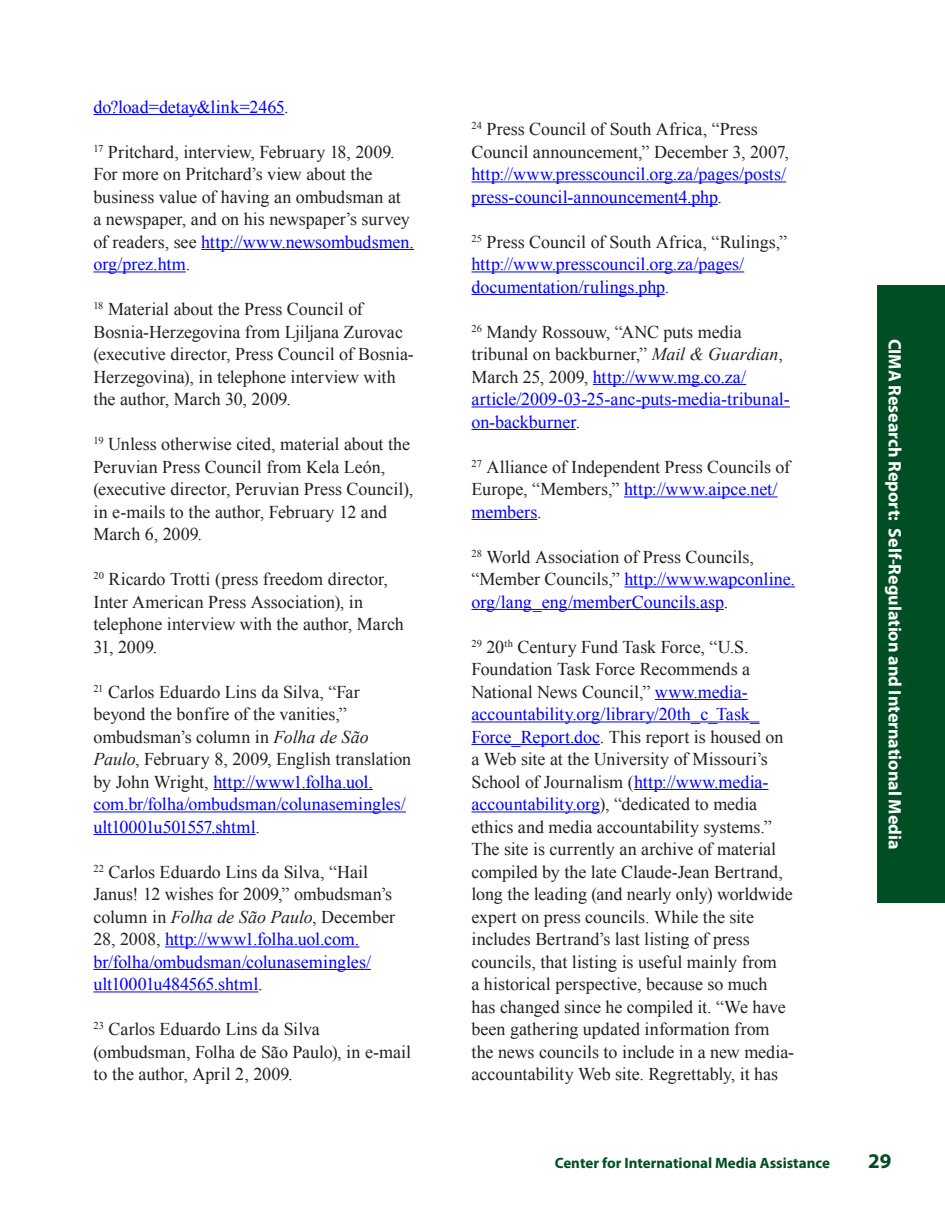
<style>
.page{position:relative;width:945px;height:1215px;background:#fff}
.page>*{position:absolute;margin:0;border:0;box-sizing:border-box;transform-origin:0 0}
.t1{font:700 21px "Myriad Pro";color:#004f24}
.Endnote_Text{font:18px/22.5px "Times New Roman";color:#231f20}
.Endnote_Text-2{font:18px/22.5px "Times New Roman";color:#00f}
.t2{font:700 18px "Myriad Pro";color:#fff}
.t3{font:700 15px "Myriad Pro";color:#004f24}
.s1{color:#231f20}
.s2{color:#00f}
.s3{font-style:italic}
.s4{font-style:italic;color:#231f20}
</style>
<div class="page">
<div style="left:878px;top:285px;width:67px;height:618px;background:#004f24"></div>
<hr style="left:93px;top:114px;width:191px;height:1px;background:#00f">
<hr style="left:201px;top:249px;width:213px;height:1px;background:#00f">
<hr style="left:93px;top:272px;width:93px;height:1px;background:#00f">
<hr style="left:213px;top:789px;width:160px;height:1px;background:#00f">
<hr style="left:93px;top:812px;width:313px;height:1px;background:#00f">
<hr style="left:93px;top:834px;width:163px;height:1px;background:#00f">
<hr style="left:165px;top:947px;width:194px;height:1px;background:#00f">
<hr style="left:93px;top:969px;width:278px;height:1px;background:#00f">
<hr style="left:93px;top:992px;width:165px;height:1px;background:#00f">
<hr style="left:471px;top:182px;width:315px;height:1px;background:#00f">
<hr style="left:471px;top:204px;width:247px;height:1px;background:#00f">
<hr style="left:471px;top:272px;width:273px;height:1px;background:#00f">
<hr style="left:471px;top:294px;width:194px;height:1px;background:#00f">
<hr style="left:593px;top:384px;width:153px;height:1px;background:#00f">
<hr style="left:471px;top:407px;width:319px;height:1px;background:#00f">
<hr style="left:471px;top:429px;width:105px;height:1px;background:#00f">
<hr style="left:624px;top:497px;width:154px;height:1px;background:#00f">
<hr style="left:471px;top:519px;width:66px;height:1px;background:#00f">
<hr style="left:624px;top:587px;width:171px;height:1px;background:#00f">
<hr style="left:471px;top:609px;width:253px;height:1px;background:#00f">
<hr style="left:655px;top:699px;width:93px;height:1px;background:#00f">
<hr style="left:471px;top:722px;width:288px;height:1px;background:#00f">
<hr style="left:471px;top:744px;width:129px;height:1px;background:#00f">
<hr style="left:634px;top:789px;width:134px;height:1px;background:#00f">
<hr style="left:471px;top:812px;width:129px;height:1px;background:#00f">
<p class="Endnote_Text-2" style="left:93px;top:95px;width:197px">do?load=detay&amp;link=2465<span class="s1">.</span></p>
<p class="Endnote_Text" style="left:93px;top:140px;width:322px"><sup>17</sup> Pritchard, interview, February 18, 2009.<br>For more on Pritchard’s view about the business value of having an ombudsman at<br>a newspaper, and on his newspaper’s survey of readers, see <span class="s2">http://www.newsombudsmen. org/prez.htm</span>.</p>
<p class="Endnote_Text" style="left:93px;top:297px;width:322px"><sup>18</sup> Material about the Press Council of Bosnia-Herzegovina from Ljiljana Zurovac (executive director, Press Council of Bosnia-Herzegovina), in telephone interview with the author, March 30, 2009.</p>
<p class="Endnote_Text" style="left:93px;top:432px;width:321px"><sup>19</sup> Unless otherwise cited, material about the Peruvian Press Council from Kela León, (executive director, Peruvian Press Council), in e-mails to the author, February 12 and March 6, 2009.</p>
<p class="Endnote_Text" style="left:93px;top:567px;width:312px"><sup>20</sup> Ricardo Trotti (press freedom director, Inter American Press Association), in telephone interview with the author, March 31, 2009.</p>
<p class="Endnote_Text" style="left:93px;top:680px;width:319px"><sup>21</sup> Carlos Eduardo Lins da Silva, “Far beyond the bonfire of the vanities,” ombudsman’s column in <span class="s3">Folha de São Paulo</span>, February 8, 2009, English translation by John Wright, <span class="s2">http://www1.folha.uol. com.br/folha/ombudsman/colunasemingles/ ult10001u501557.shtml</span>.</p>
<p class="Endnote_Text" style="left:93px;top:860px;width:303px"><sup>22</sup> Carlos Eduardo Lins da Silva, “Hail Janus! 12 wishes for 2009,” ombudsman’s column in <span class="s3">Folha de São Paulo</span>, December 28, 2008, <span class="s2">http://www1.folha.uol.com. br/folha/ombudsman/colunasemingles/ ult10001u484565.shtml</span>.</p>
<p class="Endnote_Text" style="left:93px;top:1017px;width:319px"><sup>23</sup> Carlos Eduardo Lins da Silva (ombudsman, Folha de São Paulo), in e-mail to the author, April 2, 2009.</p>
<p class="Endnote_Text-2" style="left:471px;top:117px;width:319px"><sup>24</sup> <span class="s1">Press Council of South Africa, “Press Council announcement,” December 3, 2007, </span>http://www.presscouncil.org.za/pages/posts/ press-council-announcement4.php<span class="s1">.</span></p>
<p class="Endnote_Text-2" style="left:472px;top:230px;width:317px"><sup>25</sup> <span class="s1">Press Council of South Africa, “Rulings,” </span>http://www.presscouncil.org.za/pages/ documentation/rulings.php<span class="s1">.</span></p>
<p class="Endnote_Text-2" style="left:472px;top:320px;width:320px"><sup>26</sup> <span class="s1">Mandy Rossouw, “ANC puts media tribunal on backburner,”</span> <span class="s4">Mail &amp; Guardian</span><span class="s1">, March 25, 2009,</span> http://www.mg.co.za/ article/2009-03-25-anc-puts-media-tribunal&shy;on-backburner<span class="s1">.</span></p>
<p class="Endnote_Text" style="left:472px;top:455px;width:320px"><sup>27</sup> Alliance of Independent Press Councils of<br>Europe, “Members,” <span class="s2">http://www.aipce.net/ members</span>.</p>
<p class="Endnote_Text-2" style="left:472px;top:545px;width:325px"><sup>28</sup> <span class="s1">World Association of Press Councils, “Member Councils,”</span> http://www.wapconline. org/lang_eng/memberCouncils.asp<span class="s1">.</span></p>
<p class="Endnote_Text" style="left:472px;top:635px;width:324px"><sup>29</sup> 20<sup>th</sup> Century Fund Task Force, “U.S.<br>Foundation Task Force Recommends a National News Council,” <span class="s2">www.media&shy;accountability.org/library/20th_c_Task_ Force_Report.doc</span>. This report is housed on a Web site at the University of Missouri’s School of Journalism (<span class="s2">http://www.media&shy;accountability.org</span>), “dedicated to media ethics and media accountability systems.” The site is currently an archive of material compiled by the late Claude-Jean Bertrand, long the leading (and nearly only) worldwide expert on press councils. While the site includes Bertrand’s last listing of press councils, that listing is useful mainly from<br>a historical perspective, because so much has changed since he compiled it. “We have been gathering updated information from the news councils to include in a new media&shy;accountability Web site. Regrettably, it has</p>
<p class="t2" style="left:907px;top:339px;width:512px;rotate:90deg">CIMA Research Report: Self-Regulation and International Media</p>
<p class="t3" style="left:555px;top:1153px;width:277px">Center for International Media Assistance</p>
<p class="t1" style="left:868px;top:1147px;width:25px">29</p>
</div>
